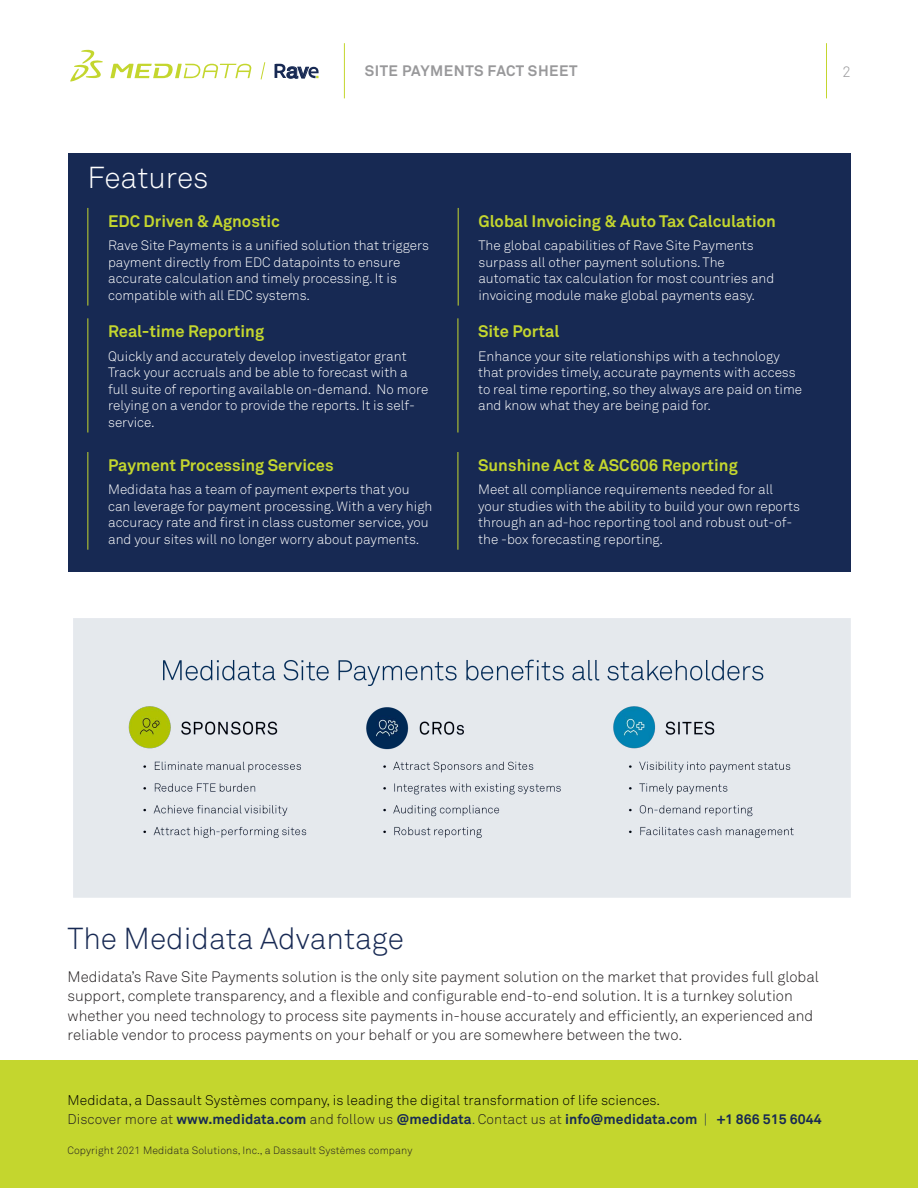
<style>
.page{position:relative;width:918px;height:1188px;background:#fff}
.page>*{position:absolute;margin:0;border:0;box-sizing:border-box;transform-origin:0 0}
.t1{font:300 30px "Akkurat Std";color:#172953}
.t2{font:300 30px "Akkurat Std";color:#fff}
.t3{font:700 16.5px "Akkurat Std";color:#c4d62e}
.t4{font:300 15px/19.5px "Akkurat Std";color:#231f20}
.t5{font:700 15px "Akkurat Std";letter-spacing:.035em;color:#98989a}
.t6{font:300 15px "Akkurat Std";color:#98989a}
.t7{font:300 13.8px/19.5px "Akkurat Std";letter-spacing:.005em;color:#000}
.t8{font:300 13.5px/16.5px "Akkurat Std";color:#fff}
.t9{font:300 10.5px "Akkurat Std";letter-spacing:.01em;color:#231f20}
.s1{color:#231f20}
.s2{font-weight:700;color:#172953}
.s3{color:#172953}
</style>
<div class="page">
<hr style="left:344px;top:43px;width:1px;height:55px;background:#c4d62e">
<hr style="left:826px;top:43px;width:1px;height:55px;background:#c4d62e">
<svg style="left:70px;top:50px;width:33px;height:32px"></svg>
<svg style="left:110px;top:64px;width:142px;height:14px"></svg>
<svg style="left:261px;top:62px;width:4px;height:18px"></svg>
<div style="left:0;top:1061px;width:918px;height:127px;background:#c4d62e"></div>
<div style="left:68px;top:153px;width:782px;height:418px;background:#172953"></div>
<hr style="left:458px;top:208px;width:1px;height:98px;background:#c4d62e">
<hr style="left:87px;top:208px;width:1px;height:98px;background:#c4d62e">
<hr style="left:458px;top:318px;width:1px;height:115px;background:#c4d62e">
<hr style="left:87px;top:318px;width:1px;height:115px;background:#c4d62e">
<hr style="left:458px;top:452px;width:1px;height:98px;background:#c4d62e">
<hr style="left:87px;top:452px;width:1px;height:98px;background:#c4d62e">
<img style="left:73px;top:618px;width:778px;height:279px">
<svg style="left:275px;top:63px;width:44px;height:15px"></svg>
<p class="t5" style="left:365px;top:62px;width:214px">SITE PAYMENTS FACT SHEET</p>
<h1 class="t2" style="left:87px;top:160px;width:123px">Features</h1>
<p class="t3" style="left:108px;top:211px;width:173px">EDC Driven &amp; Agnostic</p>
<p class="t8" style="left:108px;top:237px;width:322px">Rave Site Payments is a unified solution that triggers payment directly from EDC datapoints to ensure accurate calculation and timely processing. It is compatible with all EDC systems.</p>
<p class="t3" style="left:108px;top:321px;width:158px">Real-time Reporting</p>
<p class="t8" style="left:108px;top:348px;width:322px">Quickly and accurately develop investigator grant Track your accruals and be able to forecast with a full suite of reporting available on-demand. No more relying on a vendor to provide the reports. It is self&shy;service.</p>
<p class="t3" style="left:108px;top:455px;width:227px">Payment Processing Services</p>
<p class="t8" style="left:108px;top:481px;width:326px">Medidata has a team of payment experts that you can leverage for payment processing. With a very high accuracy rate and first in class customer service, you and your sites will no longer worry about payments.</p>
<p class="t3" style="left:478px;top:211px;width:299px">Global Invoicing &amp; Auto Tax Calculation</p>
<p class="t8" style="left:478px;top:237px;width:297px">The global capabilities of Rave Site Payments surpass all other payment solutions. The automatic tax calculation for most countries and invoicing module make global payments easy.</p>
<p class="t3" style="left:478px;top:321px;width:83px">Site Portal</p>
<p class="t8" style="left:478px;top:348px;width:325px">Enhance your site relationships with a technology that provides timely, accurate payments with access to real time reporting, so they always are paid on time and know what they are being paid for.</p>
<p class="t3" style="left:478px;top:455px;width:261px">Sunshine Act &amp; ASC606 Reporting</p>
<p class="t8" style="left:478px;top:481px;width:324px">Meet all compliance requirements needed for all your studies with the ability to build your own reports through an ad-hoc reporting tool and robust out-of&shy;the -box forecasting reporting.</p>
<p class="t6" style="left:842px;top:63px;width:10px">2</p>
<h1 class="t1" style="left:68px;top:920px;width:338px">The Medidata Advantage</h1>
<p class="t4" style="left:68px;top:967px;width:753px">Medidata’s Rave Site Payments solution is the only site payment solution on the market that provides full global support, complete transparency, and a flexible and configurable end-to-end solution. It is a turnkey solution whether you need technology to process site payments in-house accurately and efficiently, an experienced and reliable vendor to process payments on your behalf or you are somewhere between the two.</p>
<p class="t7" style="left:68px;top:1090px;width:756px">Medidata, a Dassault Systèmes company, is leading the digital transformation of life sciences.<br><span class="s1">Discover more at</span> <span class="s2">www.medidata.com</span> <span class="s1">and follow us</span> <span class="s2">@medidata</span><span class="s3">.</span> <span class="s1">Contact us at</span> <span class="s2">info@medidata.com</span> <span class="s3">|</span> <span class="s2">+1 866 515 6044</span></p>
<p class="t9" style="left:68px;top:1144px;width:346px">Copyright 2021 Medidata Solutions, Inc., a Dassault Systèmes company</p>
</div>
